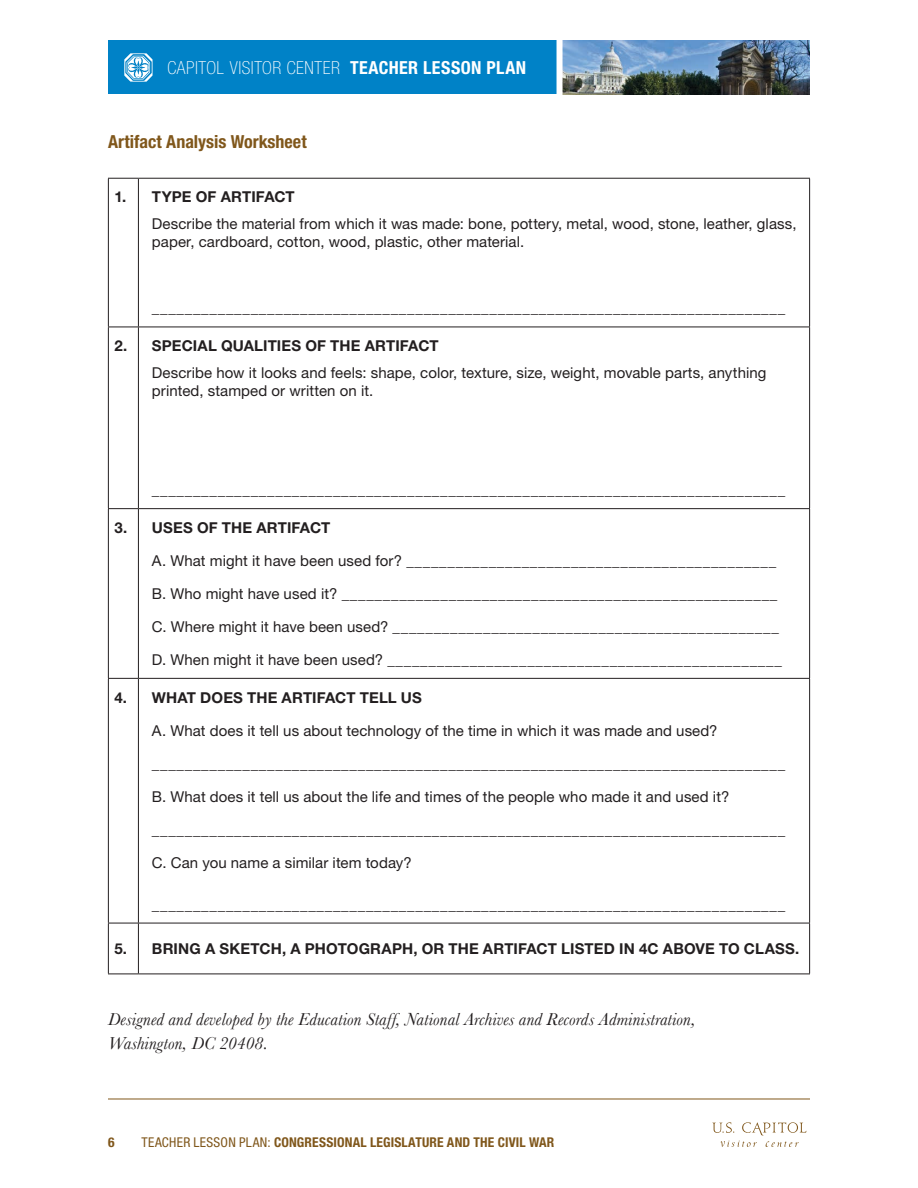
<style>
.page{position:relative;width:918px;height:1188px;background:#fff}
.page>*{position:absolute;margin:0;border:0;box-sizing:border-box;transform-origin:0 0}
.t1{font:italic 18px/24px "Baskerville";letter-spacing:.005em;color:#231f20}
.t2{font:100 condensed 18px "Helvetica Neue LT Std";letter-spacing:.03em;color:#fff}
.t3{font:700 condensed 18px "Helvetica Neue LT Std";color:#80571b}
.t4{font:15px/18px "Helvetica Neue LT Std";letter-spacing:.005em;color:#231f20}
.t5{font:700 15px "Helvetica Neue LT Std";letter-spacing:.01em;color:#231f20}
.t6{font:700 condensed 13.5px "Helvetica Neue LT Std";letter-spacing:.01em;color:#80571b}
.s1{font-weight:700}
.s2{font-weight:400}
</style>
<div class="page">
<svg style="left:712px;top:1122px;width:95px;height:25px"></svg>
<hr style="left:108px;top:1099px;width:702px;height:1px;background:#80571b">
<img style="left:563px;top:40px;width:247px;height:54px">
<div style="left:108px;top:40px;width:452px;height:54px;background:#0082c7"></div>
<div style="left:557px;top:34px;width:6px;height:66px;background:#fff"></div>
<svg style="left:124px;top:53px;width:29px;height:29px"></svg>
<hr style="left:108px;top:178px;width:30px;height:1px;background:#231f20">
<hr style="left:108px;top:179px;width:1px;height:148px;background:#231f20">
<hr style="left:138px;top:178px;width:672px;height:1px;background:#231f20">
<hr style="left:138px;top:179px;width:1px;height:148px;background:#231f20">
<hr style="left:809px;top:179px;width:1px;height:148px;background:#231f20">
<hr style="left:108px;top:327px;width:30px;height:1px;background:#231f20">
<hr style="left:108px;top:327px;width:1px;height:181px;background:#231f20">
<hr style="left:138px;top:327px;width:672px;height:1px;background:#231f20">
<hr style="left:138px;top:327px;width:1px;height:181px;background:#231f20">
<hr style="left:809px;top:327px;width:1px;height:181px;background:#231f20">
<hr style="left:108px;top:508px;width:30px;height:1px;background:#231f20">
<hr style="left:108px;top:509px;width:1px;height:169px;background:#231f20">
<hr style="left:138px;top:508px;width:672px;height:1px;background:#231f20">
<hr style="left:138px;top:509px;width:1px;height:169px;background:#231f20">
<hr style="left:809px;top:509px;width:1px;height:169px;background:#231f20">
<hr style="left:108px;top:678px;width:30px;height:1px;background:#231f20">
<hr style="left:108px;top:679px;width:1px;height:244px;background:#231f20">
<hr style="left:138px;top:678px;width:672px;height:1px;background:#231f20">
<hr style="left:138px;top:679px;width:1px;height:244px;background:#231f20">
<hr style="left:809px;top:679px;width:1px;height:244px;background:#231f20">
<hr style="left:108px;top:923px;width:30px;height:1px;background:#231f20">
<hr style="left:108px;top:923px;width:1px;height:51px;background:#231f20">
<hr style="left:138px;top:923px;width:672px;height:1px;background:#231f20">
<hr style="left:138px;top:923px;width:1px;height:51px;background:#231f20">
<hr style="left:809px;top:923px;width:1px;height:51px;background:#231f20">
<hr style="left:108px;top:974px;width:30px;height:1px;background:#231f20">
<hr style="left:138px;top:974px;width:672px;height:1px;background:#231f20">
<p class="t2" style="left:167px;top:57px;width:360px">CAPITOL VISITOR CENTER <span class="s1">TEACHER LESSON PLAN</span></p>
<p class="t3" style="left:108px;top:131px;width:200px">ARTIFACT ANALYSIS WORKSHEET</p>
<p class="t5" style="left:114px;top:188px;width:182px">1. TYPE OF ARTIFACT</p>
<p class="t4" style="left:152px;top:215px;width:646px">Describe the material from which it was made: bone, pottery, metal, wood, stone, leather, glass, paper, cardboard, cotton, wood, plastic, other material.</p>
<p class="t4" style="left:152px;top:299px;width:635px">_____________________________________________________________________________</p>
<p class="t5" style="left:114px;top:337px;width:326px">2. SPECIAL QUALITIES OF THE ARTIFACT</p>
<p class="t4" style="left:152px;top:364px;width:616px">Describe how it looks and feels: shape, color, texture, size, weight, movable parts, anything printed, stamped or written on it.</p>
<p class="t4" style="left:152px;top:481px;width:635px">_____________________________________________________________________________</p>
<p class="t5" style="left:114px;top:518px;width:217px">3. USES OF THE ARTIFACT</p>
<p class="t4" style="left:152px;top:551px;width:626px">A. What might it have been used for? _____________________________________________</p>
<p class="t4" style="left:152px;top:584px;width:627px">B. Who might have used it? _____________________________________________________</p>
<p class="t4" style="left:152px;top:617px;width:628px">C. Where might it have been used? _______________________________________________</p>
<p class="t4" style="left:152px;top:650px;width:631px">D. When might it have been used? ________________________________________________</p>
<p class="t5" style="left:114px;top:688px;width:309px">4. WHAT DOES THE ARTIFACT TELL US</p>
<p class="t4" style="left:152px;top:721px;width:567px">A. What does it tell us about technology of the time in which it was made and used?</p>
<p class="t4" style="left:152px;top:754px;width:635px">_____________________________________________________________________________</p>
<p class="t4" style="left:152px;top:787px;width:579px">B. What does it tell us about the life and times of the people who made it and used it?</p>
<p class="t4" style="left:152px;top:820px;width:635px">_____________________________________________________________________________</p>
<p class="t4" style="left:152px;top:853px;width:262px">C. Can you name a similar item today?</p>
<p class="t4" style="left:152px;top:895px;width:635px">_____________________________________________________________________________</p>
<p class="t5" style="left:114px;top:939px;width:686px">5. BRING A SKETCH, A PHOTOGRAPH, OR THE ARTIFACT LISTED IN 4C ABOVE TO CLASS.</p>
<p class="t1" style="left:108px;top:1007px;width:589px">Designed and developed by the Education Staff, National Archives and Records Administration,<br>Washington, DC 20408.</p>
<p class="t6" style="left:108px;top:1134px;width:8px">6</p>
<p class="t6" style="left:141px;top:1134px;width:414px"><span class="s2">TEACHER LESSON PLAN:</span> CONGRESSIONAL LEGISLATURE AND THE CIVIL WAR</p>
</div>
